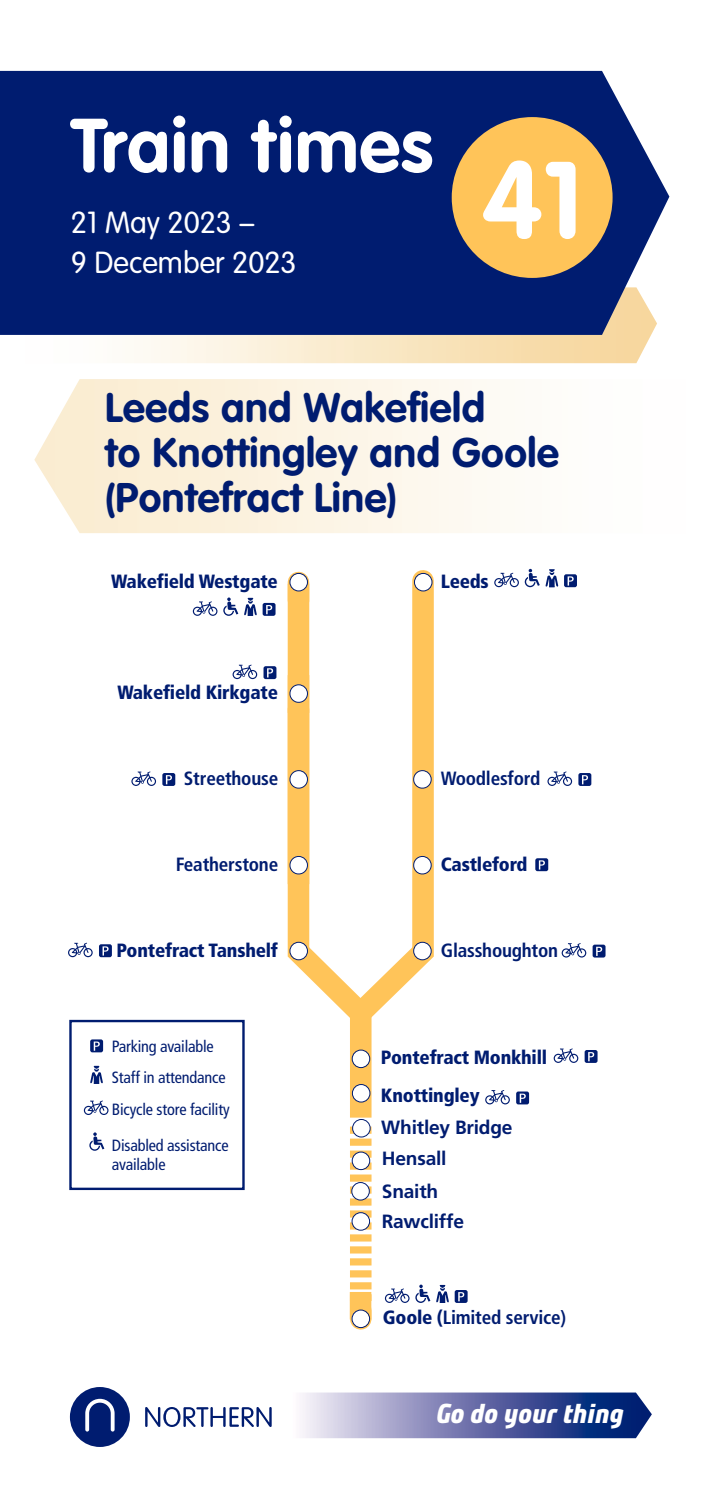
<style>
.page{position:relative;width:702px;height:1489px;background:#fff}
.page>*{position:absolute;margin:0;border:0;box-sizing:border-box;transform-origin:0 0}
.t1{font:700 107.5px "VAG Rounded";color:#fff}
.t2{font:700 75px "VAG Rounded";letter-spacing:.01em;color:#fff}
.t3{font:700 40.75px/45px "VAG Rounded";letter-spacing:.015em;color:#001c70}
.t4{font:300 30px/40px "VAG Rounded";color:#fff}
.t5{font:italic 700 expanded 27.5px "Bunday Clean";color:#fff}
.t6{font:900 condensed 19.25px/38px "Frutiger";letter-spacing:-.01em;color:#001c70}
.t7{font:700 condensed 19.25px "Frutiger";letter-spacing:-.01em;color:#001c70}
.t8{font:700 19.25px/31.8px "Frutiger";letter-spacing:-.01em;color:#001c70}
.t9{font:condensed 16.25px/31px "Frutiger";letter-spacing:-.01em;color:#001c70}
.s1{font-weight:900}
</style>
<div class="page">
<div style="left:99px;top:944px;width:13px;height:13px;background:#001c70;border-radius:2px"></div>
<svg style="left:102px;top:946px;width:7px;height:9px"></svg>
<svg style="left:68px;top:942px;width:25px;height:15px"></svg>
<svg style="left:162px;top:773px;width:13px;height:13px"></svg>
<svg style="left:166px;top:775px;width:6px;height:9px"></svg>
<svg style="left:131px;top:771px;width:25px;height:15px"></svg>
<div style="left:263px;top:666px;width:13px;height:13px;background:#001c70;border-radius:2px"></div>
<svg style="left:267px;top:668px;width:6px;height:9px"></svg>
<svg style="left:232px;top:664px;width:25px;height:15px"></svg>
<svg style="left:223px;top:597px;width:15px;height:19px"></svg>
<div style="left:262px;top:603px;width:13px;height:13px;background:#001c70;border-radius:2px"></div>
<svg style="left:266px;top:605px;width:6px;height:9px"></svg>
<svg style="left:193px;top:601px;width:24px;height:15px"></svg>
<svg style="left:244px;top:598px;width:13px;height:18px"></svg>
<svg style="left:287px;top:570px;width:147px;height:473px"></svg>
<div style="left:414px;top:573px;width:18px;height:18px;background:#fff;border-radius:50%"></div>
<div style="left:414px;top:573px;width:18px;height:18px;border:1px solid #001c70;border-radius:50%"></div>
<div style="left:288px;top:582px;width:21px;height:18px;background:#ffc459"></div>
<svg style="left:350px;top:1126px;width:21px;height:174px"></svg>
<svg style="left:350px;top:1310px;width:21px;height:8px"></svg>
<div style="left:350px;top:1009px;width:21px;height:97px;background:#ffc459"></div>
<div style="left:350px;top:1302px;width:21px;height:6px;background:#ffc459"></div>
<div style="left:288px;top:686px;width:21px;height:187px;background:#ffc459"></div>
<div style="left:352px;top:1050px;width:18px;height:17px;background:#fff;border-radius:50%"></div>
<div style="left:352px;top:1049px;width:18px;height:18px;border:1px solid #001c70;border-radius:50%"></div>
<div style="left:290px;top:942px;width:17px;height:17px;background:#fff;border-radius:50%"></div>
<div style="left:289px;top:941px;width:19px;height:19px;border:1px solid #001c70;border-radius:50%"></div>
<div style="left:290px;top:573px;width:17px;height:18px;background:#fff;border-radius:50%"></div>
<div style="left:289px;top:573px;width:19px;height:18px;border:1px solid #001c70;border-radius:50%"></div>
<svg style="left:288px;top:856px;width:20px;height:19px"></svg>
<svg style="left:289px;top:770px;width:19px;height:19px"></svg>
<svg style="left:288px;top:684px;width:20px;height:19px"></svg>
<div style="left:413px;top:942px;width:18px;height:17px;background:#fff;border-radius:50%"></div>
<div style="left:413px;top:941px;width:18px;height:19px;border:1px solid #001c70;border-radius:50%"></div>
<svg style="left:412px;top:855px;width:20px;height:20px"></svg>
<svg style="left:412px;top:770px;width:20px;height:19px"></svg>
<div style="left:564px;top:574px;width:13px;height:13px;background:#001c70;border-radius:2px"></div>
<svg style="left:567px;top:576px;width:6px;height:9px"></svg>
<svg style="left:494px;top:569px;width:45px;height:18px"></svg>
<svg style="left:545px;top:569px;width:13px;height:18px"></svg>
<div style="left:584px;top:1049px;width:13px;height:13px;background:#001c70;border-radius:2px"></div>
<svg style="left:588px;top:1052px;width:6px;height:9px"></svg>
<svg style="left:553px;top:1048px;width:25px;height:14px"></svg>
<div style="left:516px;top:1091px;width:13px;height:13px;background:#001c70;border-radius:2px"></div>
<svg style="left:519px;top:1093px;width:6px;height:9px"></svg>
<svg style="left:485px;top:1090px;width:25px;height:14px"></svg>
<div style="left:578px;top:773px;width:13px;height:13px;background:#001c70;border-radius:2px"></div>
<svg style="left:582px;top:775px;width:6px;height:9px"></svg>
<svg style="left:547px;top:771px;width:25px;height:15px"></svg>
<svg style="left:535px;top:858px;width:13px;height:13px"></svg>
<svg style="left:539px;top:860px;width:6px;height:9px"></svg>
<div style="left:592px;top:944px;width:13px;height:13px;background:#001c70;border-radius:2px"></div>
<svg style="left:596px;top:946px;width:6px;height:9px"></svg>
<svg style="left:561px;top:943px;width:25px;height:14px"></svg>
<svg style="left:89px;top:1132px;width:15px;height:18px"></svg>
<svg style="left:90px;top:1039px;width:13px;height:13px"></svg>
<svg style="left:94px;top:1041px;width:6px;height:9px"></svg>
<svg style="left:84px;top:1100px;width:24px;height:14px"></svg>
<svg style="left:90px;top:1065px;width:13px;height:18px"></svg>
<div style="left:69px;top:1019px;width:176px;height:170px;border:2px solid #001c70"></div>
<svg style="left:415px;top:1284px;width:15px;height:18px"></svg>
<div style="left:454px;top:1289px;width:13px;height:13px;background:#001c70;border-radius:2px"></div>
<svg style="left:458px;top:1292px;width:6px;height:9px"></svg>
<svg style="left:385px;top:1288px;width:24px;height:14px"></svg>
<svg style="left:436px;top:1284px;width:13px;height:18px"></svg>
<div style="left:352px;top:1212px;width:17px;height:18px;background:#fff;border-radius:50%"></div>
<div style="left:352px;top:1212px;width:18px;height:18px;border:1px solid #001c70;border-radius:50%"></div>
<div style="left:352px;top:1084px;width:18px;height:17px;background:#fff;border-radius:50%"></div>
<div style="left:352px;top:1084px;width:18px;height:18px;border:1px solid #001c70;border-radius:50%"></div>
<div style="left:352px;top:1119px;width:18px;height:17px;background:#fff;border-radius:50%"></div>
<div style="left:352px;top:1119px;width:18px;height:18px;border:1px solid #001c70;border-radius:50%"></div>
<div style="left:352px;top:1151px;width:18px;height:18px;background:#fff;border-radius:50%"></div>
<div style="left:352px;top:1151px;width:18px;height:18px;border:1px solid #001c70;border-radius:50%"></div>
<div style="left:352px;top:1182px;width:17px;height:17px;background:#fff;border-radius:50%"></div>
<div style="left:351px;top:1182px;width:18px;height:18px;border:1px solid #001c70;border-radius:50%"></div>
<div style="left:352px;top:1309px;width:17px;height:18px;background:#fff;border-radius:50%"></div>
<div style="left:352px;top:1309px;width:18px;height:18px;border:1px solid #001c70;border-radius:50%"></div>
<svg style="left:302px;top:1392px;width:350px;height:45px;background:#707aaf"></svg>
<div style="left:0;top:71px;width:669px;height:264px;background:#001c70"></div>
<svg style="left:70px;top:1387px;width:60px;height:59px"></svg>
<svg style="left:145px;top:1407px;width:127px;height:19px"></svg>
<div style="left:451px;top:117px;width:161px;height:161px;background:#ffc459;border-radius:50%"></div>
<p class="t2" style="left:71px;top:102px;width:363px">Train times</p>
<p class="t4" style="left:71px;top:203px;width:227px">21 May 2023 –<br>9 December 2023</p>
<p class="t1" style="left:481px;top:137px;width:103px">41</p>
<p class="t3" style="left:105px;top:384px;width:455px">Leeds and Wakefield<br>to Knottingley and Goole (Pontefract Line)</p>
<p class="t6" style="left:111px;top:562px;width:168px">Wakefield Westgate</p>
<p class="t6" style="left:117px;top:673px;width:162px">Wakefield Kirkgate</p>
<p class="t7" style="left:184px;top:767px;width:96px">Streethouse</p>
<p class="t7" style="left:176px;top:853px;width:104px">Featherstone</p>
<p class="t6" style="left:116px;top:930px;width:163px">Pontefract Tanshelf</p>
<p class="t9" style="left:112px;top:1031px;width:119px">Parking available<br>Staff in attendance<br>Bicycle store facility</p>
<p class="t9" style="left:112px;top:1135px;width:118px;line-height:19.2px">Disabled assistance available</p>
<p class="t6" style="left:440px;top:562px;width:50px">Leeds</p>
<p class="t7" style="left:441px;top:767px;width:101px">Woodlesford</p>
<p class="t6" style="left:441px;top:845px;width:88px">Castleford</p>
<p class="t7" style="left:441px;top:938px;width:119px">Glasshoughton</p>
<p class="t6" style="left:381px;top:1037px;width:168px">Pontefract Monkhill<br>Knottingley</p>
<p class="t8" style="left:381px;top:1111px;width:133px">Whitley Bridge<br>Hensall<br>Snaith</p>
<p class="t8" style="left:381px;top:1205px;width:84px">Rawcliffe</p>
<p class="t7" style="left:383px;top:1305px;width:185px"><span class="s1">Goole (</span>Limited service)</p>
<p class="t5" style="left:436px;top:1394px;width:189px">Go do your thing</p>
</div>
